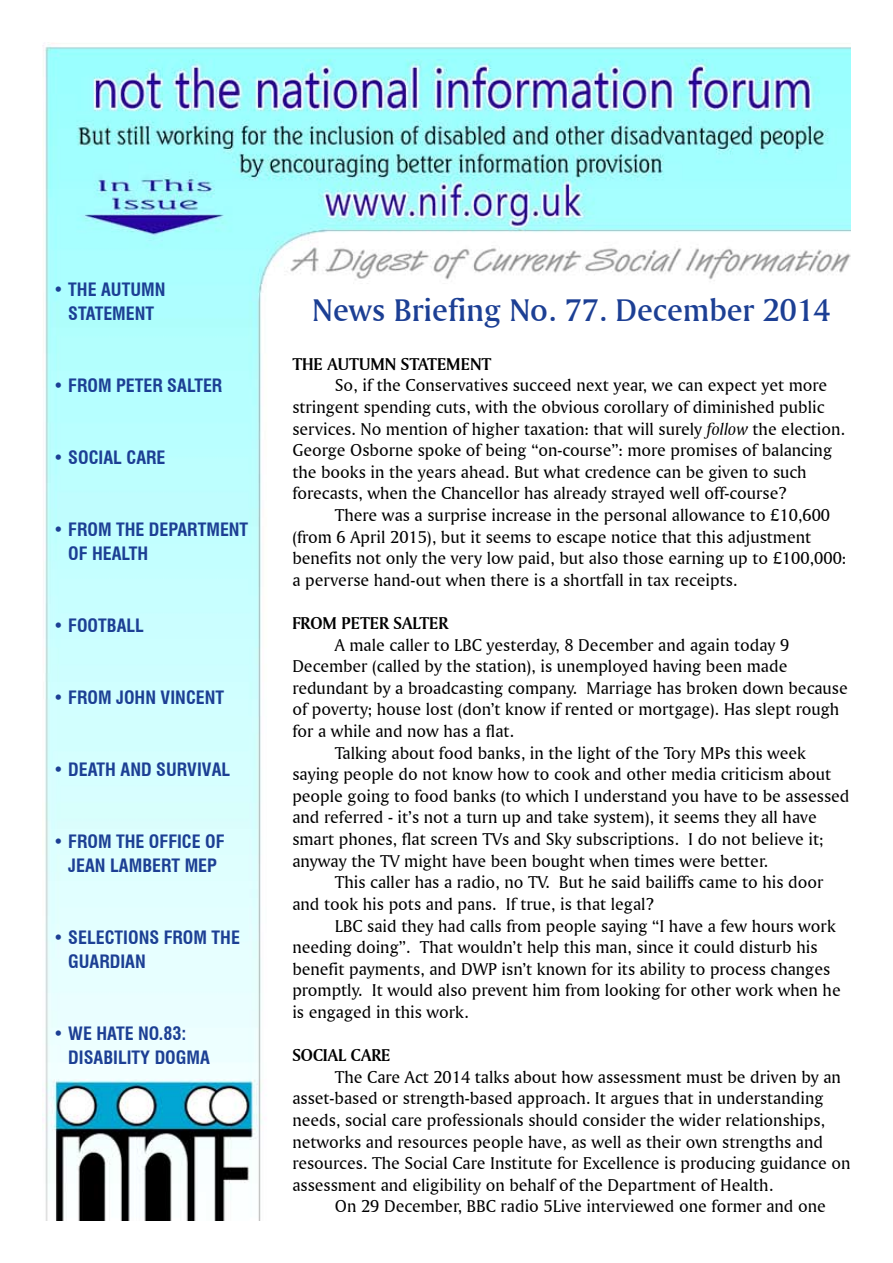
<style>
.page{position:relative;width:893px;height:1263px;background:#fff}
.page>*{position:absolute;margin:0;border:0;box-sizing:border-box;transform-origin:0 0}
.t1{font:33px "Amerigo BT Medium A";color:#1c3f94}
.t2{font:18px/21.6px "Amerigo BT Roman A";color:#000}
.t3{font:700 condensed 18px/24px "Swiss 721 BT";color:#1c3f94}
.t4{font:18px "Amerigo BT Bold A";color:#000}
.s1{font-family:"Amerigo BT Italic A"}
</style>
<div class="page">
<img style="left:43px;top:43px;width:807px;height:1177px">
<p class="t3" style="left:53px;top:277px;width:114px;text-align:center">• THE AUTUMN<br>STATEMENT</p>
<p class="t3" style="left:53px;top:373px;width:171px">• FROM PETER SALTER</p>
<p class="t3" style="left:53px;top:445px;width:114px">• SOCIAL CARE</p>
<p class="t3" style="left:68px;top:517px;width:182px;text-indent:-15px">• FROM THE DEPARTMENT<br>OF HEALTH</p>
<p class="t3" style="left:53px;top:613px;width:92px">• FOOTBALL</p>
<p class="t3" style="left:53px;top:685px;width:173px">• FROM JOHN VINCENT</p>
<p class="t3" style="left:53px;top:757px;width:179px">• DEATH AND SURVIVAL</p>
<p class="t3" style="left:53px;top:829px;width:173px;text-align:center">• FROM THE OFFICE OF<br>JEAN LAMBERT MEP</p>
<p class="t3" style="left:68px;top:925px;width:173px;text-indent:-15px">• SELECTIONS FROM THE<br>GUARDIAN</p>
<p class="t3" style="left:68px;top:1021px;width:143px;text-indent:-15px">• WE HATE NO.83:<br>DISABILITY DOGMA</p>
<h1 class="t1" style="left:312px;top:290px;width:520px">News Briefing No. 77. December 2014</h1>
<p class="t4" style="left:292px;top:353px;width:200px">THE AUTUMN STATEMENT</p>
<p class="t2" style="left:292px;top:374px;width:554px;text-indent:43px">So, if the Conservatives succeed next year, we can expect yet more stringent spending cuts, with the obvious corollary of diminished public services. No mention of higher taxation: that will surely <span class="s1">follow</span> the election.<br>George Osborne spoke of being “on-course”: more promises of balancing the books in the years ahead. But what credence can be given to such forecasts, when the Chancellor has already strayed well off-course?</p>
<p class="t2" style="left:292px;top:504px;width:555px;text-indent:43px">There was a surprise increase in the personal allowance to £10,600 (from 6 April 2015), but it seems to escape notice that this adjustment benefits not only the very low paid, but also those earning up to £100,000: a perverse hand-out when there is a shortfall in tax receipts.</p>
<p class="t4" style="left:292px;top:612px;width:158px">FROM PETER SALTER</p>
<p class="t2" style="left:335px;top:633px;width:456px">A male caller to LBC yesterday, 8 December and again today 9</p>
<p class="t2" style="left:292px;top:655px;width:496px">December (called by the station), is unemployed having been made</p>
<p class="t2" style="left:292px;top:677px;width:557px">redundant by a broadcasting company. Marriage has broken down because</p>
<p class="t2" style="left:292px;top:698px;width:548px">of poverty; house lost (don’t know if rented or mortgage). Has slept rough</p>
<p class="t2" style="left:292px;top:720px;width:223px">for a while and now has a flat.</p>
<p class="t2" style="left:335px;top:741px;width:473px">Talking about food banks, in the light of the Tory MPs this week</p>
<p class="t2" style="left:292px;top:763px;width:540px">saying people do not know how to cook and other media criticism about</p>
<p class="t2" style="left:292px;top:785px;width:559px">people going to food banks (to which I understand you have to be assessed</p>
<p class="t2" style="left:292px;top:806px;width:526px">and referred - it’s not a turn up and take system), it seems they all have</p>
<p class="t2" style="left:292px;top:828px;width:533px">smart phones, flat screen TVs and Sky subscriptions. I do not believe it;</p>
<p class="t2" style="left:292px;top:849px;width:477px">anyway the TV might have been bought when times were better.</p>
<p class="t2" style="left:335px;top:871px;width:490px">This caller has a radio, no TV. But he said bailiffs came to his door</p>
<p class="t2" style="left:292px;top:893px;width:363px">and took his pots and pans. If true, is that legal?</p>
<p class="t2" style="left:335px;top:914px;width:502px">LBC said they had calls from people saying “I have a few hours work</p>
<p class="t2" style="left:292px;top:936px;width:527px">needing doing”. That wouldn’t help this man, since it could disturb his</p>
<p class="t2" style="left:292px;top:957px;width:539px">benefit payments, and DWP isn’t known for its ability to process changes</p>
<p class="t2" style="left:292px;top:979px;width:550px">promptly. It would also prevent him from looking for other work when he</p>
<p class="t2" style="left:292px;top:1001px;width:178px">is engaged in this work.</p>
<p class="t4" style="left:292px;top:1044px;width:100px">SOCIAL CARE</p>
<p class="t2" style="left:292px;top:1065px;width:560px;text-indent:43px">The Care Act 2014 talks about how assessment must be driven by an asset-based or strength-based approach. It argues that in understanding needs, social care professionals should consider the wider relationships, networks and resources people have, as well as their own strengths and resources. The Social Care Institute for Excellence is producing guidance on assessment and eligibility on behalf of the Department of Health.</p>
<p class="t2" style="left:335px;top:1195px;width:492px">On 29 December, BBC radio 5Live interviewed one former and one</p>
</div>
